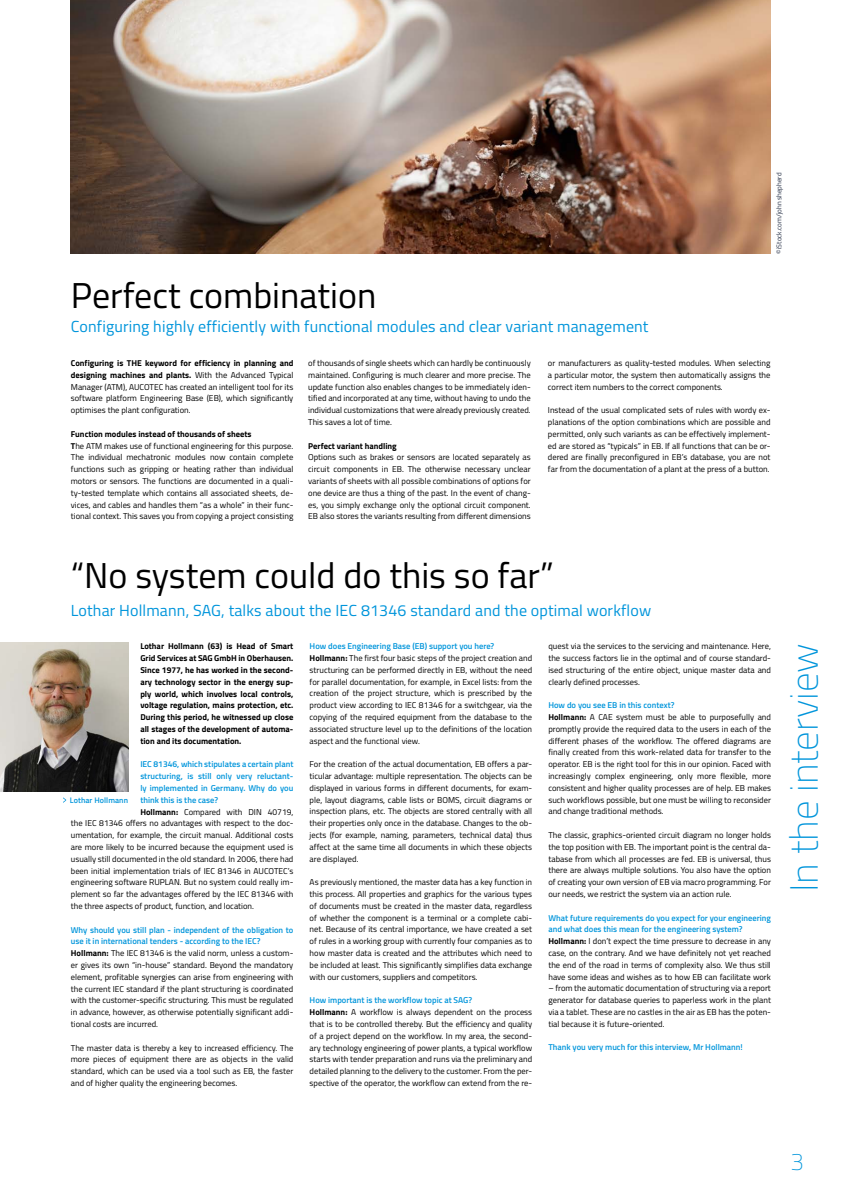
<style>
.page{position:relative;width:842px;height:1191px;background:#fff}
.page>*{position:absolute;margin:0;border:0;box-sizing:border-box;transform-origin:0 0}
.t1{font:100 39.2px "Titillium";color:#0095db}
.t2{font:36px "Titillium";color:#000}
.t3{font:100 24px "Titillium";color:#0095db}
.t4{font:16px "Titillium";letter-spacing:.01em;color:#0095db}
.t5{font:8.5px/11.8px "Titillium";color:#000;text-align:justify}
.t6{font:700 8.5px/11.8px "Titillium";color:#000;text-align:justify}
.t7{font:600 8.5px "Titillium";color:#0095db}
.t8{font:600 8px "Titillium";letter-spacing:.01em;color:#0095db}
.t9{font:7px "Titillium";color:#242e44}
.s1{font-weight:700}
.s2{font-weight:600;color:#0095db}
</style>
<div class="page">
<img style="left:0;top:642px;width:129px;height:149px">
<img style="left:71px;top:0;width:699px;height:253px">
<h2 class="t2" style="left:71px;top:269px;width:307px">Perfect combination</h2>
<h3 class="t4" style="left:71px;top:315px;width:579px">Configuring highly efficiently with functional modules and clear variant management</h3>
<p class="t9" style="left:774px;top:254px;width:83px;rotate:-90deg">©iStock.com/john shepherd</p>
<p class="t5" style="left:71px;top:357px;width:224px"><span class="s1">Configuring is THE keyword for efficiency in planning and designing machines and plants.</span> With the Advanced Typical Manager (ATM), AUCOTEC has created an intelligent tool for its software platform Engineering Base (EB), which significantly optimises the plant configuration.</p>
<p class="t5" style="left:71px;top:427px;width:224px;text-align:left"><span class="s1">Function modules instead of thousands of sheets<br>T</span>he ATM makes use of functional engineering for this purpose.<br>The individual mechatronic modules now contain complete functions such as gripping or heating rather than individual motors or sensors. The functions are documented in a quali&shy;ty-tested template which contains all associated sheets, de&shy;vices, and cables and handles them “as a whole” in their func&shy;tional context. This saves you from copying a project consisting</p>
<p class="t5" style="left:308px;top:357px;width:224px">of thousands of single sheets which can hardly be continuously maintained. Configuring is much clearer and more precise. The update function also enables changes to be immediately iden&shy;tified and incorporated at any time, without having to undo the individual customizations that were already previously created.<br>This saves a lot of time.</p>
<p class="t6" style="left:308px;top:439px;width:90px">Perfect variant handling</p>
<p class="t5" style="left:308px;top:451px;width:224px">Options such as brakes or sensors are located separately as circuit components in EB. The otherwise necessary unclear variants of sheets with all possible combinations of options for one device are thus a thing of the past. In the event of chang&shy;es, you simply exchange only the optional circuit component.<br>EB also stores the variants resulting from different dimensions</p>
<p class="t5" style="left:548px;top:357px;width:224px">or manufacturers as quality-tested modules. When selecting a particular motor, the system then automatically assigns the correct item numbers to the correct components.</p>
<p class="t5" style="left:548px;top:404px;width:224px">Instead of the usual complicated sets of rules with wordy ex&shy;planations of the option combinations which are possible and permitted, only such variants as can be effectively implement&shy;ed are stored as “typicals” in EB. If all functions that can be or&shy;dered are finally preconfigured in EB’s database, you are not far from the documentation of a plant at the press of a button.</p>
<h2 class="t2" style="left:71px;top:549px;width:484px">“No system could do this so far”</h2>
<h3 class="t4" style="left:71px;top:598px;width:582px">Lothar Hollmann, SAG, talks about the IEC 81346 standard and the optimal workflow</h3>
<p class="t6" style="left:140px;top:640px;width:155px">Lothar Hollmann (63) is Head of Smart Grid Services at SAG GmbH in Oberhausen.<br>Since 1977, he has worked in the second&shy;ary technology sector in the energy sup&shy;ply world, which involves local controls, voltage regulation, mains protection, etc.<br>During this period, he witnessed up close all stages of the development of automa&shy;tion and its documentation.</p>
<p class="t7" style="left:140px;top:758px;width:155px">IEC 81346, which stipulates a certain plant</p>
<p class="t7" style="left:140px;top:769px;width:155px">structuring, is still only very reluctant-</p>
<p class="t7" style="left:140px;top:781px;width:155px">ly implemented in Germany. Why do you</p>
<p class="t7" style="left:140px;top:793px;width:79px">think this is the case?</p>
<p class="t5" style="left:140px;top:805px;width:155px"><span class="s1">Hollmann:</span> Compared with DIN 40719,</p>
<p class="t5" style="left:71px;top:817px;width:224px">the IEC 81346 offers no advantages with respect to the doc-</p>
<p class="t5" style="left:71px;top:829px;width:224px">umentation, for example, the circuit manual. Additional costs</p>
<p class="t5" style="left:71px;top:840px;width:224px">are more likely to be incurred because the equipment used is</p>
<p class="t5" style="left:71px;top:852px;width:224px">usually still documented in the old standard. In 2006, there had</p>
<p class="t5" style="left:71px;top:864px;width:224px">been initial implementation trials of IEC 81346 in AUCOTEC’s</p>
<p class="t5" style="left:71px;top:876px;width:224px">engineering software RUPLAN. But no system could really im-</p>
<p class="t5" style="left:71px;top:888px;width:224px">plement so far the advantages offered by the IEC 81346 with</p>
<p class="t5" style="left:71px;top:899px;width:185px">the three aspects of product, function, and location.</p>
<p class="t5" style="left:71px;top:923px;width:224px;text-align:left"><span class="s2">Why should you still plan - independent of the obligation to use it in international tenders - according to the IEC?<br></span><span class="s1">Hollmann:</span> The IEC 81346 is the valid norm, unless a custom&shy;er gives its own “in-house” standard. Beyond the mandatory element, profitable synergies can arise from engineering with the current IEC standard if the plant structuring is coordinated with the customer-specific structuring. This must be regulated in advance, however, as otherwise potentially significant addi&shy;tional costs are incurred.</p>
<p class="t5" style="left:71px;top:1041px;width:224px">The master data is thereby a key to increased efficiency. The more pieces of equipment there are as objects in the valid standard, which can be used via a tool such as EB, the faster and of higher quality the engineering becomes.</p>
<p class="t8" style="left:70px;top:794px;width:60px">Lothar Hollmann</p>
<p class="t5" style="left:310px;top:640px;width:224px;text-align:left"><span class="s2">How does Engineering Base (EB) support you here?<br></span><span class="s1">Hollmann:</span> The first four basic steps of the project creation and structuring can be performed directly in EB, without the need for parallel documentation, for example, in Excel lists: from the creation of the project structure, which is prescribed by the product view according to IEC 81346 for a switchgear, via the copying of the required equipment from the database to the associated structure level up to the definitions of the location aspect and the functional view.</p>
<p class="t5" style="left:310px;top:758px;width:224px">For the creation of the actual documentation, EB offers a par&shy;ticular advantage: multiple representation. The objects can be displayed in various forms in different documents, for exam&shy;ple, layout diagrams, cable lists or BOMS, circuit diagrams or inspection plans, etc. The objects are stored centrally with all their properties only once in the database. Changes to the ob&shy;jects (for example, naming, parameters, technical data) thus affect at the same time all documents in which these objects are displayed.</p>
<p class="t5" style="left:310px;top:876px;width:224px">As previously mentioned, the master data has a key function in this process. All properties and graphics for the various types of documents must be created in the master data, regardless of whether the component is a terminal or a complete cabi&shy;net. Because of its central importance, we have created a set of rules in a working group with currently four companies as to how master data is created and the attributes which need to be included at least. This significantly simplifies data exchange with our customers, suppliers and competitors.</p>
<p class="t5" style="left:310px;top:994px;width:224px;text-align:left"><span class="s2">How important is the workflow topic at SAG?<br></span><span class="s1">Hollmann:</span> A workflow is always dependent on the process that is to be controlled thereby. But the efficiency and quality of a project depend on the workflow. In my area, the second&shy;ary technology engineering of power plants, a typical workflow starts with tender preparation and runs via the preliminary and detailed planning to the delivery to the customer. From the per&shy;spective of the operator, the workflow can extend from the re-</p>
<p class="t5" style="left:548px;top:640px;width:224px">quest via the services to the servicing and maintenance. Here, the success factors lie in the optimal and of course standard&shy;ised structuring of the entire object, unique master data and clearly defined processes.</p>
<p class="t5" style="left:548px;top:699px;width:224px;text-align:left"><span class="s2">How do you see EB in this context?<br></span><span class="s1">Hollmann:</span> A CAE system must be able to purposefully and promptly provide the required data to the users in each of the different phases of the workflow. The offered diagrams are finally created from this work-related data for transfer to the operator. EB is the right tool for this in our opinion. Faced with increasingly complex engineering, only more flexible, more consistent and higher quality processes are of help. EB makes such workflows possible, but one must be willing to reconsider and change traditional methods.</p>
<p class="t5" style="left:548px;top:828px;width:224px">The classic, graphics-oriented circuit diagram no longer holds the top position with EB. The important point is the central da&shy;tabase from which all processes are fed. EB is universal, thus there are always multiple solutions. You also have the option of creating your own version of EB via macro programming. For our needs, we restrict the system via an action rule.</p>
<p class="t5" style="left:548px;top:911px;width:224px;text-align:left"><span class="s2">What future requirements do you expect for your engineering and what does this mean for the engineering system?<br></span><span class="s1">Hollmann:</span> I don’t expect the time pressure to decrease in any case, on the contrary. And we have definitely not yet reached the end of the road in terms of complexity also. We thus still have some ideas and wishes as to how EB can facilitate work</p>
<p class="t5" style="left:548px;top:982px;width:224px">– from the automatic documentation of structuring via a report generator for database queries to paperless work in the plant via a tablet. These are no castles in the air as EB has the poten&shy;tial because it is future-oriented.</p>
<p class="t7" style="left:548px;top:1041px;width:196px">Thank you very much for this interview, Mr Hollmann!</p>
<h1 class="t1" style="left:776px;top:892px;width:251px;rotate:-90deg">In the interview</h1>
<h3 class="t3" style="left:790px;top:1144px;width:15px">3</h3>
</div>
